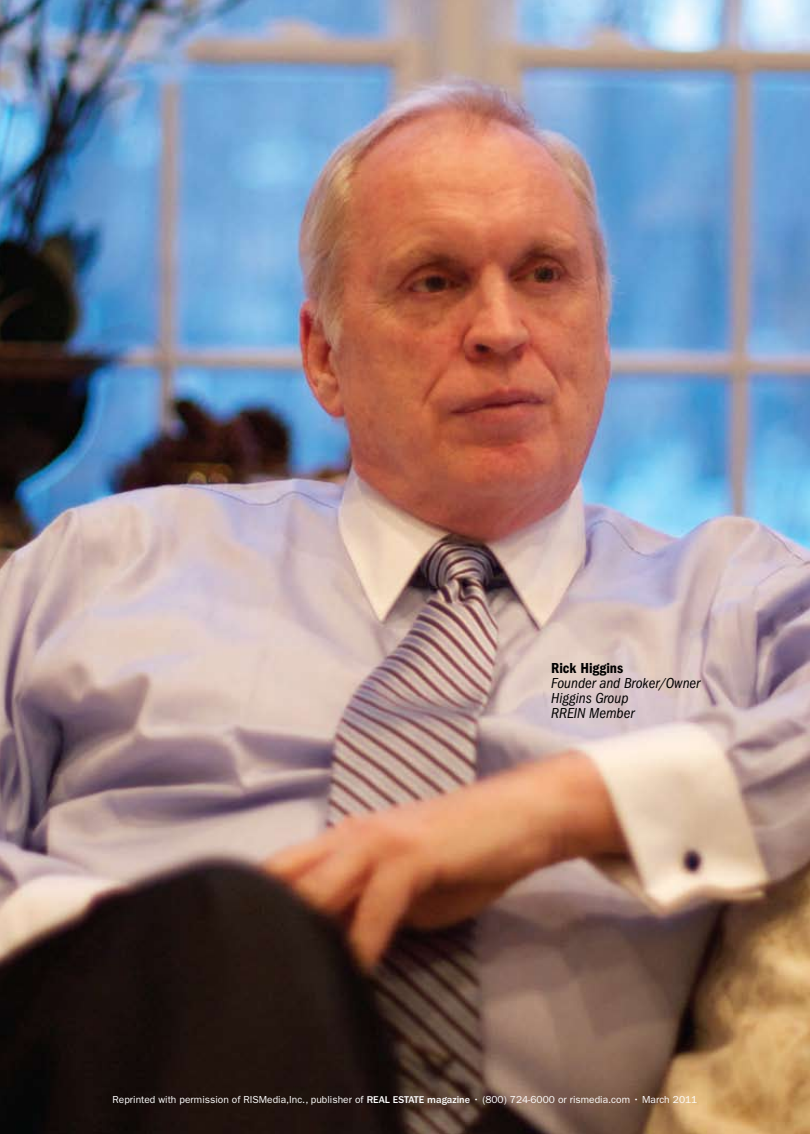
<style>
.page{position:relative;width:810px;height:1134px;background:#fff}
.page>*{position:absolute;margin:0;border:0;box-sizing:border-box;transform-origin:0 0}
.t1{font:italic condensed 15px/15px "Franklin Gothic";color:#000}
.t2{font:600 condensed 15px "Franklin Gothic";color:#000}
.t3{font:10.2px "Franklin Gothic";color:#fff}
.s1{font-weight:500}
</style>
<div class="page">
<img style="left:0;top:0;width:810px;height:1134px">
<h1 class="t2" style="left:551px;top:659px;width:74px">Rick Higgins</h1>
<h1 class="t1" style="left:551px;top:675px;width:151px">Founder and Broker/Owner<br>Higgins Group<br>RREIN Member</h1>
<p class="t3" style="left:113px;top:1094px;width:586px">Reprinted with permission of RISMedia,Inc., publisher of <span class="s1">REAL ESTATE magazine</span> • (800) 724-6000 or rismedia.com • March 2011</p>
</div>
